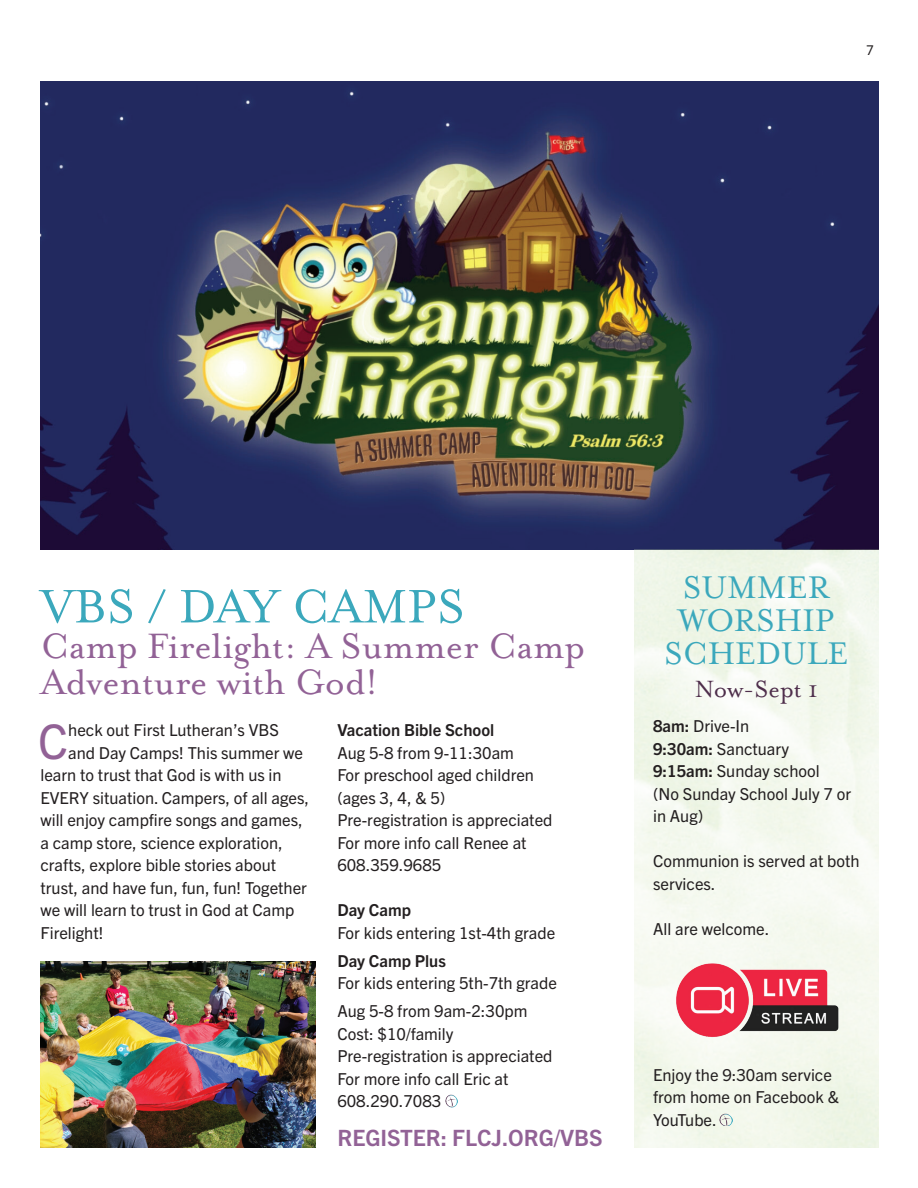
<style>
.page{position:relative;width:918px;height:1188px;background:#fff}
.page>*{position:absolute;margin:0;border:0;box-sizing:border-box;transform-origin:0 0}
.t1{font:54px "Mrs Eaves OT";color:#3ba8bc}
.t2{font:47.85px "Trade Gothic Next LT Pro";color:#926296}
.t3{font:40.5px/36px "Mrs Eaves OT";color:#926296}
.t4{font:36px/33px "Mrs Eaves OT";color:#3ba8bc;text-align:center}
.t5{font:27px "Mrs Eaves OT";color:#4e2e4b}
.t6{font:700 22.5px "Trade Gothic Next LT Pro";color:#926296}
.t7{font:16.5px/22.5px "Trade Gothic Next LT Pro";color:#231f20}
.t8{font:700 16.5px "Trade Gothic Next LT Pro";color:#231f20}
.t9{font:13.5px "Trade Gothic Next LT Pro";color:#231f20}
.s1{font-weight:700}
</style>
<div class="page">
<img style="left:40px;top:82px;width:838px;height:468px">
<svg style="left:720px;top:1113px;width:13px;height:13px"></svg>
<img style="left:674px;top:962px;width:166px;height:80px">
<svg style="left:445px;top:1095px;width:13px;height:12px"></svg>
<img style="left:40px;top:962px;width:276px;height:186px">
<p class="t9" style="left:866px;top:41px;width:9px">7</p>
<h1 class="t1" style="left:41px;top:575px;width:426px">VBS / DAY CAMPS</h1>
<h3 class="t3" style="left:41px;top:628px;width:546px">Camp Firelight: A Summer Camp<br>Adventure with God!</h3>
<h2 class="t2" style="left:38px;top:708px;width:31px">C</h2>
<p class="t7" style="left:68px;top:718px;width:212px">heck out First Lutheran’s VBS</p>
<p class="t7" style="left:68px;top:740px;width:236px">and Day Camps! This summer we</p>
<p class="t7" style="left:41px;top:763px;width:243px">learn to trust that God is with us in</p>
<p class="t7" style="left:41px;top:785px;width:270px">EVERY situation. Campers, of all ages,</p>
<p class="t7" style="left:41px;top:808px;width:264px">will enjoy campfire songs and games,</p>
<p class="t7" style="left:41px;top:830px;width:244px">a camp store, science exploration,</p>
<p class="t7" style="left:41px;top:853px;width:237px">crafts, explore bible stories about</p>
<p class="t7" style="left:41px;top:875px;width:268px">trust, and have fun, fun, fun! Together</p>
<p class="t7" style="left:41px;top:898px;width:255px">we will learn to trust in God at Camp</p>
<p class="t7" style="left:41px;top:921px;width:64px">Firelight!</p>
<p class="t8" style="left:337px;top:719px;width:158px">Vacation Bible School</p>
<p class="t7" style="left:337px;top:741px;width:217px">Aug 5-8 from 9-11:30am<br>For preschool aged children (ages 3, 4, &amp; 5)<br>Pre-registration is appreciated<br>For more info call Renee at<br>608.359.9685</p>
<p class="t8" style="left:337px;top:899px;width:75px">Day Camp</p>
<p class="t7" style="left:337px;top:921px;width:219px">For kids entering 1st-4th grade</p>
<p class="t8" style="left:337px;top:949px;width:110px">Day Camp Plus</p>
<p class="t7" style="left:337px;top:968px;width:221px;line-height:27.9px">For kids entering 5th-7th grade<br>Aug 5-8 from 9am-2:30pm</p>
<p class="t7" style="left:337px;top:1021px;width:217px">Cost: $10/family<br>Pre-registration is appreciated<br>For more info call Eric at<br>608.290.7083</p>
<h3 class="t6" style="left:338px;top:1123px;width:267px">REGISTER: FLCJ.ORG/VBS</h3>
<h3 class="t4" style="left:664px;top:571px;width:186px">SUMMER<br>WORSHIP<br>SCHEDULE</h3>
<h3 class="t5" style="left:695px;top:673px;width:125px">Now-Sept 1</h3>
<p class="t7" style="left:653px;top:714px;width:200px"><span class="s1">8am:</span> Drive-In<br><span class="s1">9:30am:</span> Sanctuary<br><span class="s1">9:15am:</span> Sunday school<br>(No Sunday School July 7 or in Aug)</p>
<p class="t7" style="left:653px;top:849px;width:208px">Communion is served at both services.</p>
<p class="t7" style="left:653px;top:916px;width:118px">All are welcome.</p>
<p class="t7" style="left:653px;top:1062px;width:187px">Enjoy the 9:30am service from home on Facebook &amp;<br>YouTube.</p>
</div>
